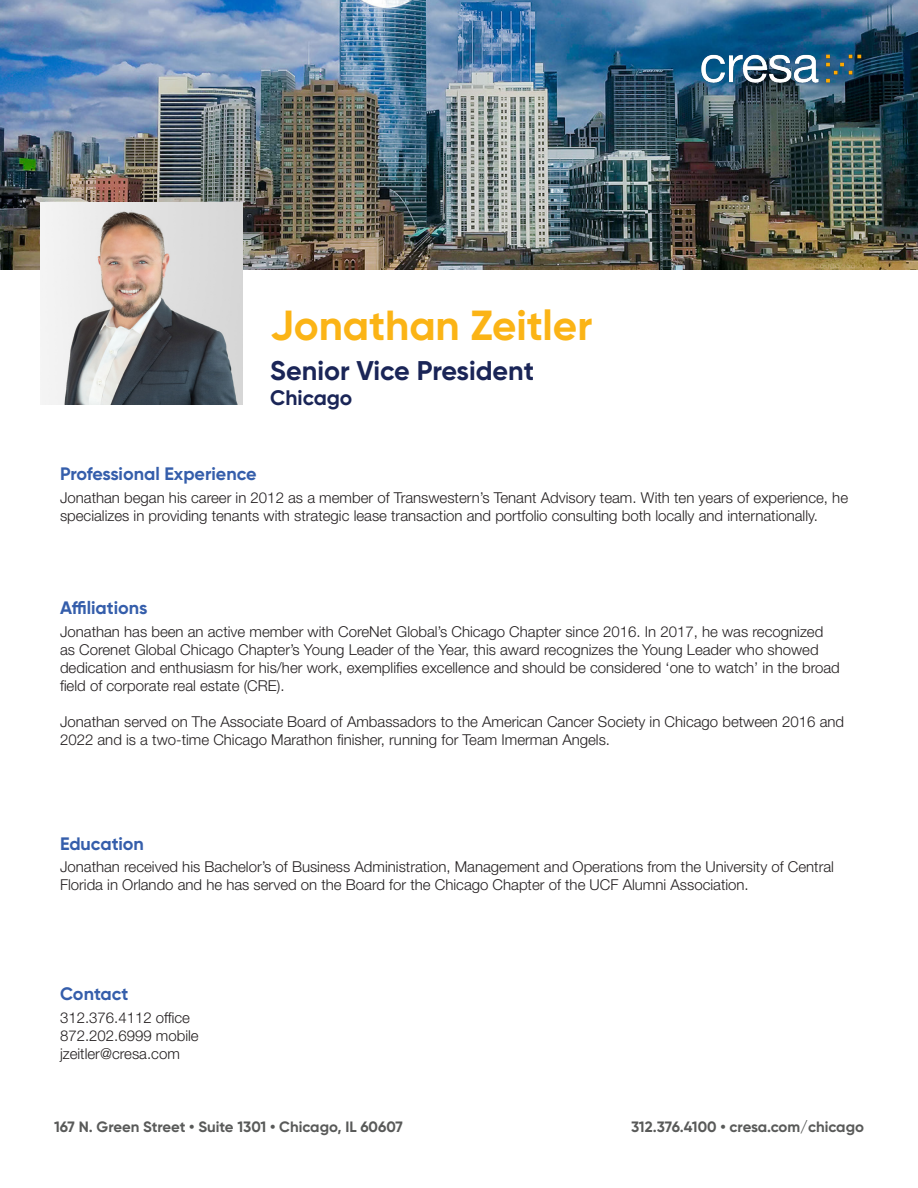
<style>
.page{position:relative;width:918px;height:1188px;background:#fff}
.page>*{position:absolute;margin:0;border:0;box-sizing:border-box;transform-origin:0 0}
.t1{font:700 42px "Gilroy";color:#fbb416}
.t2{font:700 27px "Gilroy";color:#1a2557}
.t3{font:700 21px "Gilroy";color:#1a2557}
.t4{font:700 18px "Gilroy";color:#355eab}
.t5{font:300 15px/18px "Helvetica Neue LT Std";color:#231f20}
.t6{font:700 15px "Gilroy";color:#595a59}
</style>
<div class="page">
<img style="left:0;top:0;width:918px;height:270px">
<img style="left:41px;top:203px;width:202px;height:202px">
<img style="left:697px;top:54px;width:167px;height:29px">
<p class="t1" style="left:270px;top:299px;width:324px">Jonathan Zeitler</p>
<p class="t2" style="left:270px;top:354px;width:266px">Senior Vice President</p>
<p class="t3" style="left:270px;top:385px;width:84px">Chicago</p>
<p class="t4" style="left:60px;top:462px;width:198px">Professional Experience</p>
<p class="t5" style="left:60px;top:488px;width:790px">Jonathan began his career in 2012 as a member of Transwestern’s Tenant Advisory team. With ten years of experience, he specializes in providing tenants with strategic lease transaction and portfolio consulting both locally and internationally.</p>
<p class="t4" style="left:60px;top:597px;width:89px">Affiliations</p>
<p class="t5" style="left:60px;top:622px;width:781px">Jonathan has been an active member with CoreNet Global’s Chicago Chapter since 2016. In 2017, he was recognized as Corenet Global Chicago Chapter’s Young Leader of the Year, this award recognizes the Young Leader who showed dedication and enthusiasm for his/her work, exemplifies excellence and should be considered ‘one to watch’ in the broad field of corporate real estate (CRE).</p>
<p class="t5" style="left:60px;top:712px;width:786px">Jonathan served on The Associate Board of Ambassadors to the American Cancer Society in Chicago between 2016 and<br>2022 and is a two-time Chicago Marathon finisher, running for Team Imerman Angels.</p>
<p class="t4" style="left:60px;top:832px;width:86px">Education</p>
<p class="t5" style="left:60px;top:858px;width:776px">Jonathan received his Bachelor’s of Business Administration, Management and Operations from the University of Central<br>Florida in Orlando and he has served on the Board for the Chicago Chapter of the UCF Alumni Association.</p>
<p class="t4" style="left:60px;top:983px;width:70px">Contact</p>
<p class="t5" style="left:60px;top:1008px;width:132px">312.376.4112 office</p>
<p class="t5" style="left:60px;top:1026px;width:140px">872.202.6999 mobile</p>
<p class="t5" style="left:60px;top:1044px;width:121px">jzeitler@cresa.com</p>
<p class="t6" style="left:54px;top:1118px;width:350px">167 N. Green Street • Suite 1301 • Chicago, IL 60607</p>
<p class="t6" style="left:631px;top:1118px;width:234px">312.376.4100 • cresa.com/chicago</p>
</div>
